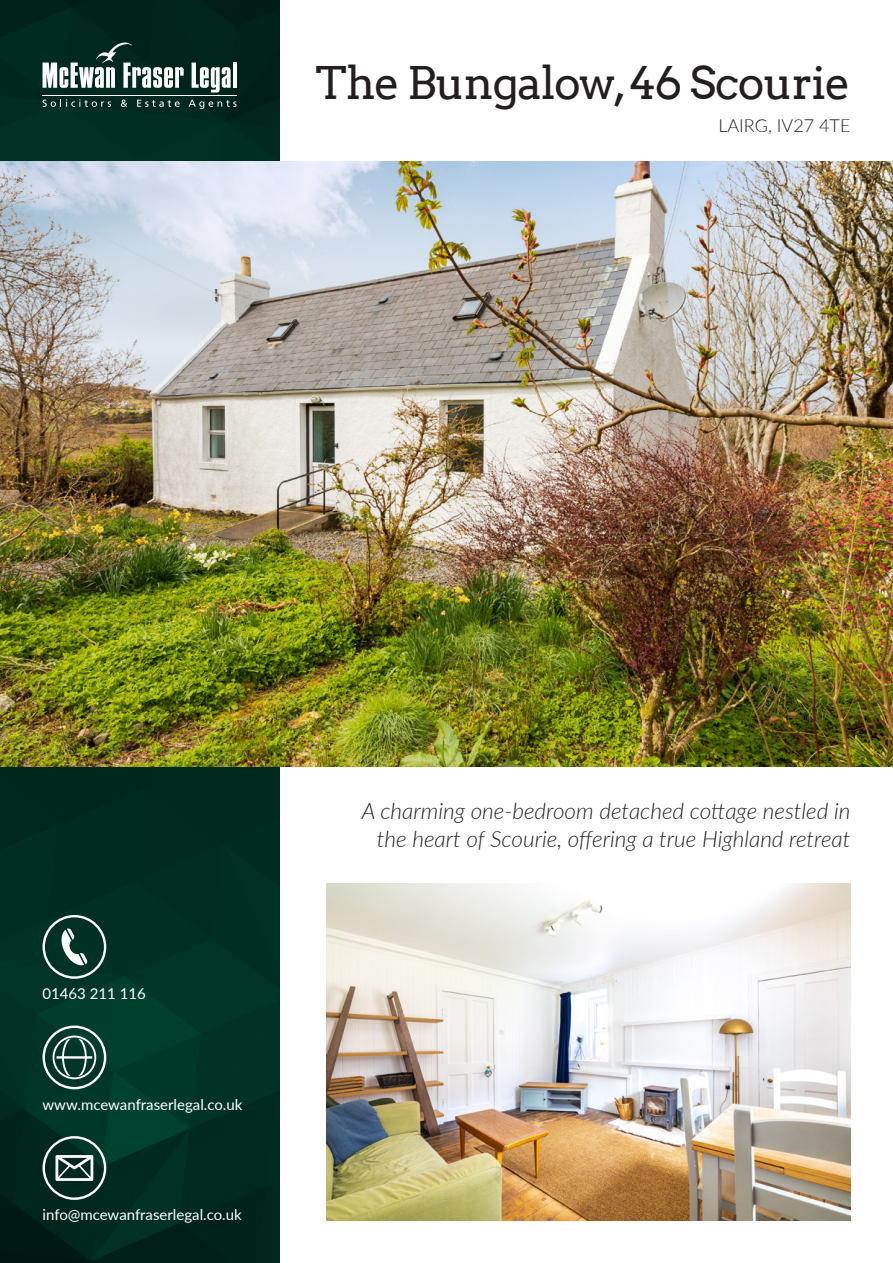
<style>
.page{position:relative;width:893px;height:1263px;background:#fff}
.page>*{position:absolute;margin:0;border:0;box-sizing:border-box;transform-origin:0 0}
.t1{font:45px "Arvo";letter-spacing:-.03em;color:#231f20}
.t2{font:italic 300 22.5px/27px "Lato";color:#231f20;text-align:right}
.t3{font:300 18px "Lato";color:#231f20}
.t4{font:15px "Lato";color:#fff}
</style>
<div class="page">
<img style="left:0;top:0;width:279px;height:1263px">
<img style="left:0;top:162px;width:893px;height:605px">
<svg style="left:43px;top:43px;width:141px;height:45px"></svg>
<svg style="left:192px;top:63px;width:39px;height:30px"></svg>
<hr style="left:233px;top:63px;width:4px;height:25px;background:#fff">
<hr style="left:43px;top:95px;width:194px;height:1px;background:#fff">
<svg style="left:43px;top:99px;width:68px;height:8px"></svg>
<svg style="left:121px;top:100px;width:6px;height:7px"></svg>
<svg style="left:137px;top:100px;width:43px;height:7px"></svg>
<svg style="left:189px;top:100px;width:48px;height:9px"></svg>
<img style="left:326px;top:883px;width:524px;height:337px">
<svg style="left:43px;top:915px;width:63px;height:64px;background:#335a4f"></svg>
<svg style="left:43px;top:1025px;width:63px;height:64px;background:#3a6559"></svg>
<svg style="left:43px;top:1136px;width:63px;height:64px;background:#3a5b52"></svg>
<h1 class="t1" style="left:316px;top:55px;width:536px">The Bungalow,46 Scourie</h1>
<p class="t3" style="left:718px;top:113px;width:134px">LAIRG, IV27 4TE</p>
<p class="t4" style="left:43px;top:983px;width:105px">01463 211 116</p>
<p class="t4" style="left:43px;top:1094px;width:201px">www.mcewanfraserlegal.co.uk</p>
<p class="t4" style="left:43px;top:1204px;width:201px">info@mcewanfraserlegal.co.uk</p>
<p class="t2" style="left:362px;top:797px;width:490px">A charming one-bedroom detached cottage nestled in the heart of Scourie, offering a true Highland retreat</p>
</div>
